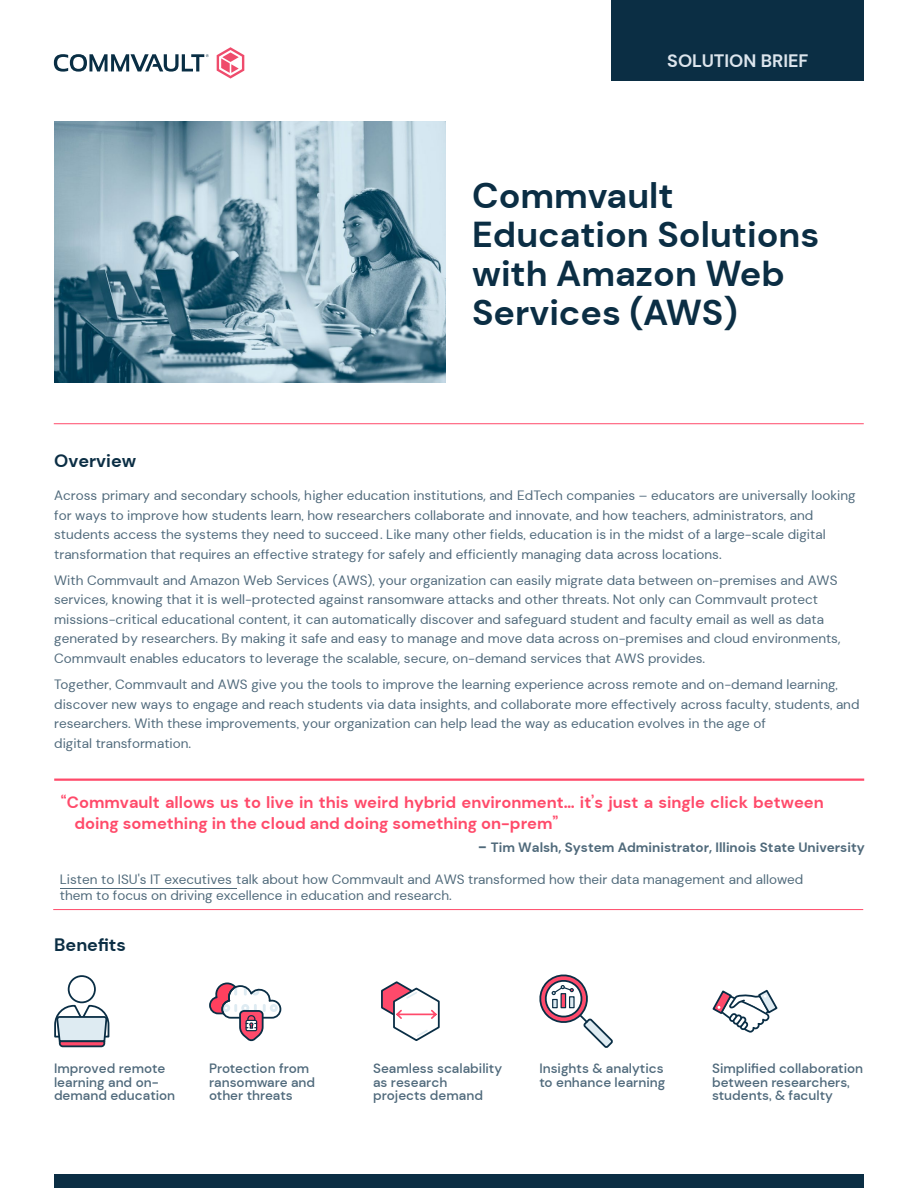
<style>
.page{position:relative;width:918px;height:1188px;background:#fff}
.page>*{position:absolute;margin:0;border:0;box-sizing:border-box;transform-origin:0 0}
.t1{font:700 36px/39px "DM Sans";color:#0b2e44}
.t2{font:700 18px "DM Sans";color:#0b2e44}
.t3{font:700 18px "DM Sans";color:#dde5ed}
.t4{font:700 16.5px/21px "DM Sans";color:#ff4a6a}
.t5{font:13.5px/19.5px "DM Sans";color:#4f697b}
.t6{font:13.5px/19.5px "DM Sans";color:#4f697b}
.t7{font:500 13.5px/13.5px "DM Sans";color:#4f697b}
.t8{font:13.5px/16.2px "DM Sans";color:#4f697a}
.t9{font:700 13.5px "DM Sans";color:#4f697a}
.s1{font-style:inherit}
.s2{font-size:16.5px}
</style>
<div class="page">
<div style="left:54px;top:1174px;width:810px;height:14px;background:#0b2e44"></div>
<div style="left:612px;top:0;width:252px;height:81px;background:#0b2e44"></div>
<svg style="left:54px;top:54px;width:155px;height:18px"></svg>
<svg style="left:217px;top:47px;width:27px;height:32px"></svg>
<img style="left:54px;top:122px;width:391px;height:261px">
<hr style="left:54px;top:423px;width:810px;height:1px;background:#ff4a6a">
<hr style="left:54px;top:779px;width:810px;height:2px;background:#ff4a6a">
<hr style="left:53px;top:909px;width:810px;height:1px;background:#ff4a6a">
<div style="left:68px;top:975px;width:28px;height:28px;border:2px solid #0a2e45;border-radius:50%"></div>
<svg style="left:54px;top:1004px;width:56px;height:44px"></svg>
<svg style="left:539px;top:974px;width:74px;height:74px"></svg>
<svg style="left:712px;top:989px;width:66px;height:44px"></svg>
<svg style="left:381px;top:981px;width:59px;height:60px"></svg>
<svg style="left:209px;top:982px;width:73px;height:60px"></svg>
<hr style="left:60px;top:888px;width:176px;height:1px;background:#4f697a">
<h2 class="t3" style="left:667px;top:50px;width:143px">SOLUTION BRIEF</h2>
<h1 class="t1" style="left:472px;top:176px;width:349px">Commvault<br>Education Solutions with Amazon Web<br>Services (AWS)</h1>
<h2 class="t2" style="left:54px;top:450px;width:84px">Overview</h2>
<p class="t5" style="left:54px;top:486px;width:803px"><span class="s1">Across</span> primary and secondary schools<span class="s1">, h</span>igher education institutions<span class="s1">, and</span> EdTech companies – educators are universally looking for ways to improve how students learn, how researchers collaborate and innovate, and how teachers, administrators, and students access the systems they need <span class="s1">to succeed</span>. Like many other fields, education is in the midst of a large<span class="s1">-</span>scale digital transformation <span class="s1">that requires an effective strategy for safely and efficiently managing data across locations.</span></p>
<p class="t6" style="left:54px;top:570px;width:788px"><span class="s1">With Commvault and Amazon Web Services (AWS), your organization can easily migrate data between on-premises and AWS services</span>, knowing that it is well-protected against ransomware attacks and other threats. Not only can Commvault protect missions-critical educational content, it can automatically discover and safeguard student and faculty email as well as data generated by researchers. By making it safe and easy to manage and move data across on-premises and cloud environments, Commvault enables educators to leverage the scalable, secure, on-demand services that AWS provides.</p>
<p class="t5" style="left:54px;top:675px;width:807px">Together, Commvault and AWS give you the tools to improve the learning experience across remote and on-demand learning, discover new ways to engage and reach students via data insights, and collaborate more effective<span class="s1">ly</span> across faculty, students, and researchers. With these improvements, your organization can help lead the way as education evolves in the age of<br>digital transformation.</p>
<p class="t4" style="left:74px;top:791px;width:751px;text-indent:-13px">“Commvault allows us to live in this weird hybrid environment… it’s just a single click between doing something in the cloud and doing something on-prem”</p>
<p class="t9" style="left:478px;top:839px;width:388px"><span class="s2">-</span> Tim Walsh, System Administrator, Illinois State University</p>
<p class="t8" style="left:60px;top:871px;width:745px">Listen to ISU's IT executives talk about how Commvault and AWS transformed how their data management and allowed them to focus on driving excellence in education and research.</p>
<h2 class="t2" style="left:54px;top:933px;width:73px">Benefits</h2>
<p class="t7" style="left:54px;top:1062px;width:123px">Improved remote learning and on&shy;demand education</p>
<p class="t7" style="left:539px;top:1062px;width:127px">Insights &amp; analytics to enhance learning</p>
<p class="t7" style="left:712px;top:1062px;width:152px">Simplified collaboration between researchers, students, &amp; faculty</p>
<p class="t7" style="left:209px;top:1062px;width:108px">Protection from ransomware and other threats</p>
<p class="t7" style="left:373px;top:1062px;width:131px">Seamless scalability as research projects demand</p>
</div>
